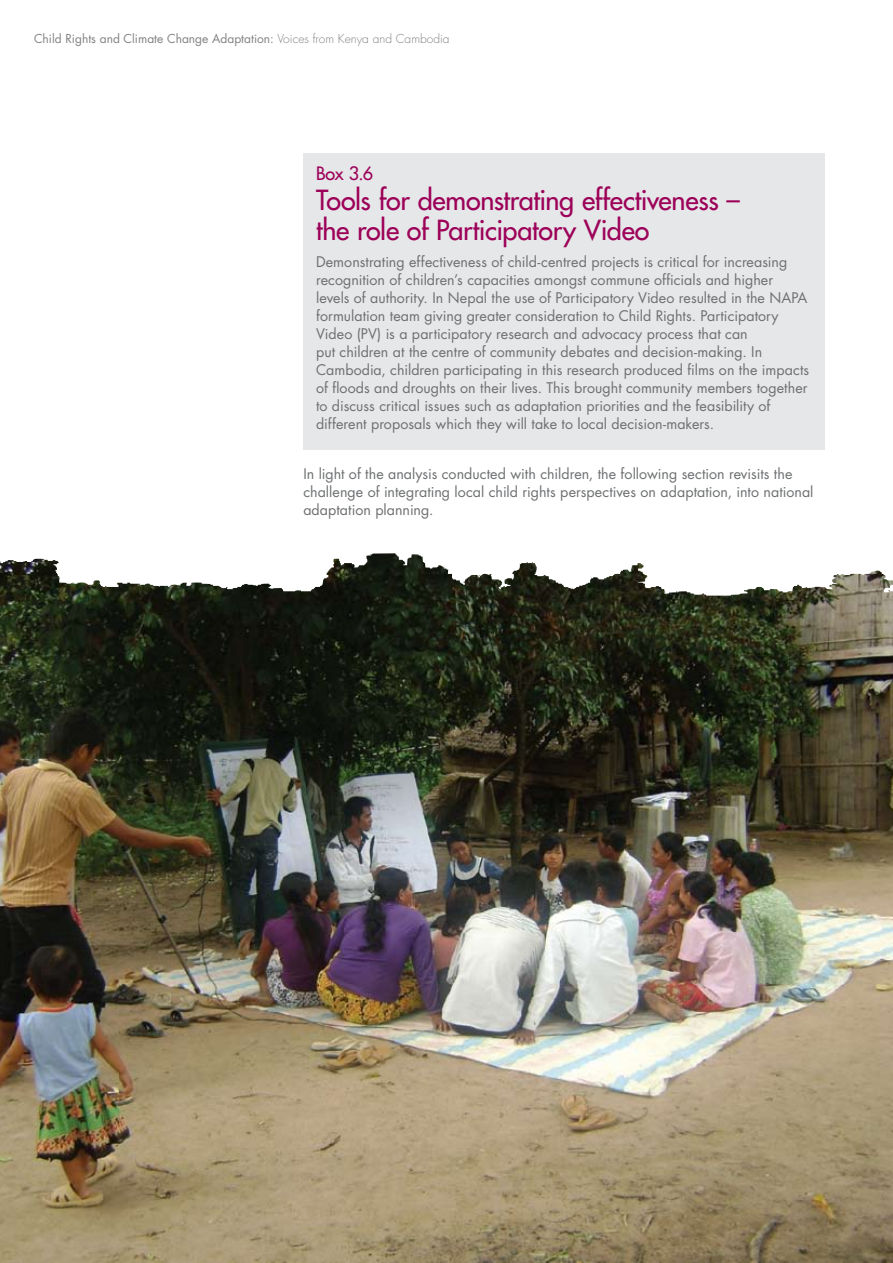
<style>
.page{position:relative;width:893px;height:1263px;background:#fff}
.page>*{position:absolute;margin:0;border:0;box-sizing:border-box;transform-origin:0 0}
.t1{font:27px/30px "Futura";letter-spacing:-.01em;color:#9c0058}
.t2{font:18px "Futura";color:#9c0058}
.t3{font:14.25px/18px "Futura";letter-spacing:.005em;color:#6d6f71}
.t4{font:12px "Futura";color:#808285}
.s1{font-weight:300}
</style>
<div class="page">
<img style="left:0;top:596px;width:893px;height:667px">
<svg style="left:0;top:449px;width:893px;height:147px"></svg>
<div style="left:303px;top:153px;width:522px;height:296px;background:#e6e7e8"></div>
<p class="t4" style="left:34px;top:31px;width:417px">Child Rights and Climate Change Adaptation: <span class="s1">Voices from Kenya and Cambodia</span></p>
<p class="t2" style="left:316px;top:162px;width:59px">Box 3.6</p>
<h1 class="t1" style="left:316px;top:185px;width:425px">Tools for demonstrating effectiveness – the role of Participatory Video</h1>
<p class="t3" style="left:316px;top:252px;width:495px">Demonstrating effectiveness of child-centred projects is critical for increasing recognition of children’s capacities amongst commune officials and higher levels of authority. In Nepal the use of Participatory Video resulted in the NAPA formulation team giving greater consideration to Child Rights. Participatory Video (PV) is a participatory research and advocacy process that can<br>put children at the centre of community debates and decision-making. In Cambodia, children participating in this research produced films on the impacts of floods and droughts on their lives. This brought community members together to discuss critical issues such as adaptation priorities and the feasibility of different proposals which they will take to local decision-makers.</p>
<p class="t3" style="left:303px;top:464px;width:512px">In light of the analysis conducted with children, the following section revisits the challenge of integrating local child rights perspectives on adaptation, into national adaptation planning.</p>
</div>
